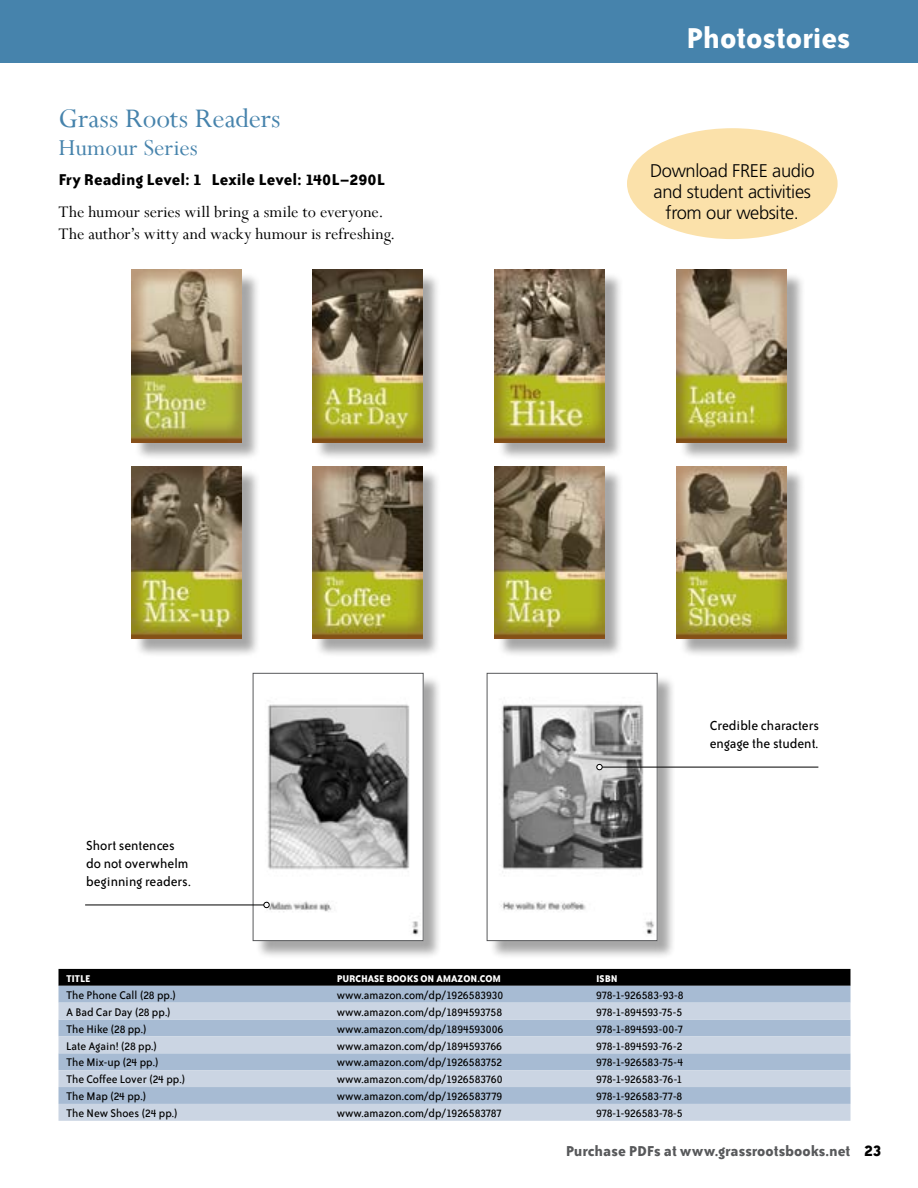
<style>
.page{position:relative;width:918px;height:1188px;background:#fff}
.page>*{position:absolute;margin:0;border:0;box-sizing:border-box;transform-origin:0 0}
.t1{font:700 33px "Bailey Sans ITC";color:#fff}
.t2{font:30px "Perpetua";color:#4683ac}
.t3{font:25.5px "Perpetua";color:#4683ac}
.t4{font:300 18.3px/21.1px "Frutiger LT Std";letter-spacing:-.02em;color:#000;text-align:center}
.t5{font:18px/22.5px "Perpetua";color:#000}
.t6{font:700 18px "Bailey Sans ITC";color:#000}
.t7{font:700 16.5px "Bailey Sans ITC";color:#58595b}
.t8{font:15px/18px "Bailey Sans ITC";color:#000}
.t9{font:12.75px "Bailey Sans ITC";color:#000}
.t10{font:12.75px "Bailey Sans ITC";letter-spacing:-.025em;color:#000}
.t11{font:12.75px "Bailey Sans ITC";letter-spacing:-.02em;color:#000}
.t12{font:700 11.25px "Bailey Sans ITC";color:#fff}
.s1{font-size:18px;color:#000}
</style>
<div class="page">
<div style="left:0;top:0;width:918px;height:63px;background:#4683ac"></div>
<div style="left:315px;top:272px;width:126px;height:189px;background:#000;opacity:.35"></div>
<img style="left:312px;top:270px;width:110px;height:172px">
<div style="left:134px;top:272px;width:126px;height:189px;background:#000;opacity:.35"></div>
<img style="left:132px;top:270px;width:110px;height:172px">
<div style="left:134px;top:469px;width:126px;height:189px;background:#000;opacity:.35"></div>
<img style="left:132px;top:466px;width:110px;height:173px">
<div style="left:497px;top:272px;width:126px;height:189px;background:#000;opacity:.35"></div>
<img style="left:495px;top:270px;width:110px;height:172px">
<div style="left:679px;top:272px;width:126px;height:189px;background:#000;opacity:.35"></div>
<img style="left:677px;top:270px;width:110px;height:172px">
<div style="left:255px;top:676px;width:186px;height:283px;background:#000;opacity:.35"></div>
<img style="left:255px;top:676px;width:166px;height:263px">
<div style="left:253px;top:673px;width:170px;height:268px;border:1px solid #58595b"></div>
<div style="left:489px;top:676px;width:186px;height:283px;background:#000;opacity:.35"></div>
<img style="left:489px;top:676px;width:166px;height:263px">
<div style="left:487px;top:673px;width:170px;height:268px;border:1px solid #58595b"></div>
<hr style="left:85px;top:905px;width:182px;height:1px;background:#000">
<svg style="left:263px;top:901px;width:7px;height:8px"></svg>
<hr style="left:599px;top:767px;width:219px;height:1px;background:#000">
<svg style="left:596px;top:763px;width:7px;height:8px"></svg>
<div style="left:58px;top:969px;width:792px;height:17px;background:#000"></div>
<div style="left:58px;top:986px;width:792px;height:17px;background:#a7bbd3"></div>
<svg style="left:58px;top:1003px;width:792px;height:118px;background:#bccadc"></svg>
<div style="left:315px;top:469px;width:126px;height:189px;background:#000;opacity:.35"></div>
<img style="left:312px;top:466px;width:110px;height:173px">
<div style="left:497px;top:469px;width:126px;height:189px;background:#000;opacity:.35"></div>
<img style="left:495px;top:466px;width:110px;height:173px">
<div style="left:679px;top:469px;width:126px;height:189px;background:#000;opacity:.35"></div>
<img style="left:677px;top:466px;width:110px;height:173px">
<div style="left:627px;top:128px;width:211px;height:111px;background:#fbe1aa;border-radius:50%"></div>
<h2 class="t2" style="left:58px;top:99px;width:224px">Grass Roots Readers</h2>
<h3 class="t3" style="left:58px;top:132px;width:141px">Humour Series</h3>
<h3 class="t6" style="left:58px;top:170px;width:328px">Fry Reading Level: 1 Lexile Level: 140L–290L</h3>
<h3 class="t5" style="left:58px;top:200px;width:338px">The humour series will bring a smile to everyone.<br>The author’s witty and wacky humour is refreshing.</h3>
<p class="t8" style="left:86px;top:837px;width:106px">Short sentences do not overwhelm beginning readers.</p>
<h1 class="t1" style="left:686px;top:21px;width:166px">Photostories</h1>
<h3 class="t4" style="left:650px;top:160px;width:166px">Download FREE audio and student activities from our website.</h3>
<p class="t8" style="left:710px;top:717px;width:111px">Credible characters engage the student.</p>
<p class="t12" style="left:66px;top:972px;width:26px">TITLE</p>
<p class="t12" style="left:337px;top:972px;width:166px">PURCHASE BOOKS ON AMAZON.COM</p>
<p class="t12" style="left:596px;top:972px;width:23px">ISBN</p>
<p class="t9" style="left:66px;top:988px;width:111px">The Phone Call (28 pp.)</p>
<p class="t9" style="left:337px;top:988px;width:168px">www.amazon.com/dp/1926583930</p>
<p class="t9" style="left:596px;top:988px;width:89px">978-1-926583-93-8</p>
<p class="t9" style="left:66px;top:1005px;width:106px">A Bad Car Day (28 pp.)</p>
<p class="t9" style="left:337px;top:1005px;width:167px">www.amazon.com/dp/1894593758</p>
<p class="t10" style="left:596px;top:1005px;width:88px">978-1-894593-75-5</p>
<p class="t9" style="left:66px;top:1022px;width:82px">The Hike (28 pp.)</p>
<p class="t9" style="left:337px;top:1022px;width:168px">www.amazon.com/dp/1894593006</p>
<p class="t11" style="left:596px;top:1022px;width:89px">978-1-894593-00-7</p>
<p class="t9" style="left:66px;top:1039px;width:93px">Late Again! (28 pp.)</p>
<p class="t9" style="left:337px;top:1039px;width:167px">www.amazon.com/dp/1894593766</p>
<p class="t10" style="left:596px;top:1039px;width:88px">978-1-894593-76-2</p>
<p class="t9" style="left:66px;top:1056px;width:94px">The Mix-up (24 pp.)</p>
<p class="t9" style="left:337px;top:1056px;width:167px">www.amazon.com/dp/1926583752</p>
<p class="t9" style="left:596px;top:1056px;width:89px">978-1-926583-75-4</p>
<p class="t9" style="left:66px;top:1073px;width:121px">The Coffee Lover (24 pp.)</p>
<p class="t9" style="left:337px;top:1073px;width:167px">www.amazon.com/dp/1926583760</p>
<p class="t9" style="left:596px;top:1073px;width:88px">978-1-926583-76-1</p>
<p class="t9" style="left:66px;top:1090px;width:82px">The Map (24 pp.)</p>
<p class="t9" style="left:337px;top:1090px;width:167px">www.amazon.com/dp/1926583779</p>
<p class="t9" style="left:596px;top:1090px;width:88px">978-1-926583-77-8</p>
<p class="t9" style="left:66px;top:1107px;width:113px">The New Shoes (24 pp.)</p>
<p class="t9" style="left:337px;top:1107px;width:167px">www.amazon.com/dp/1926583787</p>
<p class="t9" style="left:596px;top:1107px;width:88px">978-1-926583-78-5</p>
<p class="t7" style="left:566px;top:1142px;width:318px">Purchase PDFs at www.grassrootsbooks.net <span class="s1">23</span></p>
</div>
